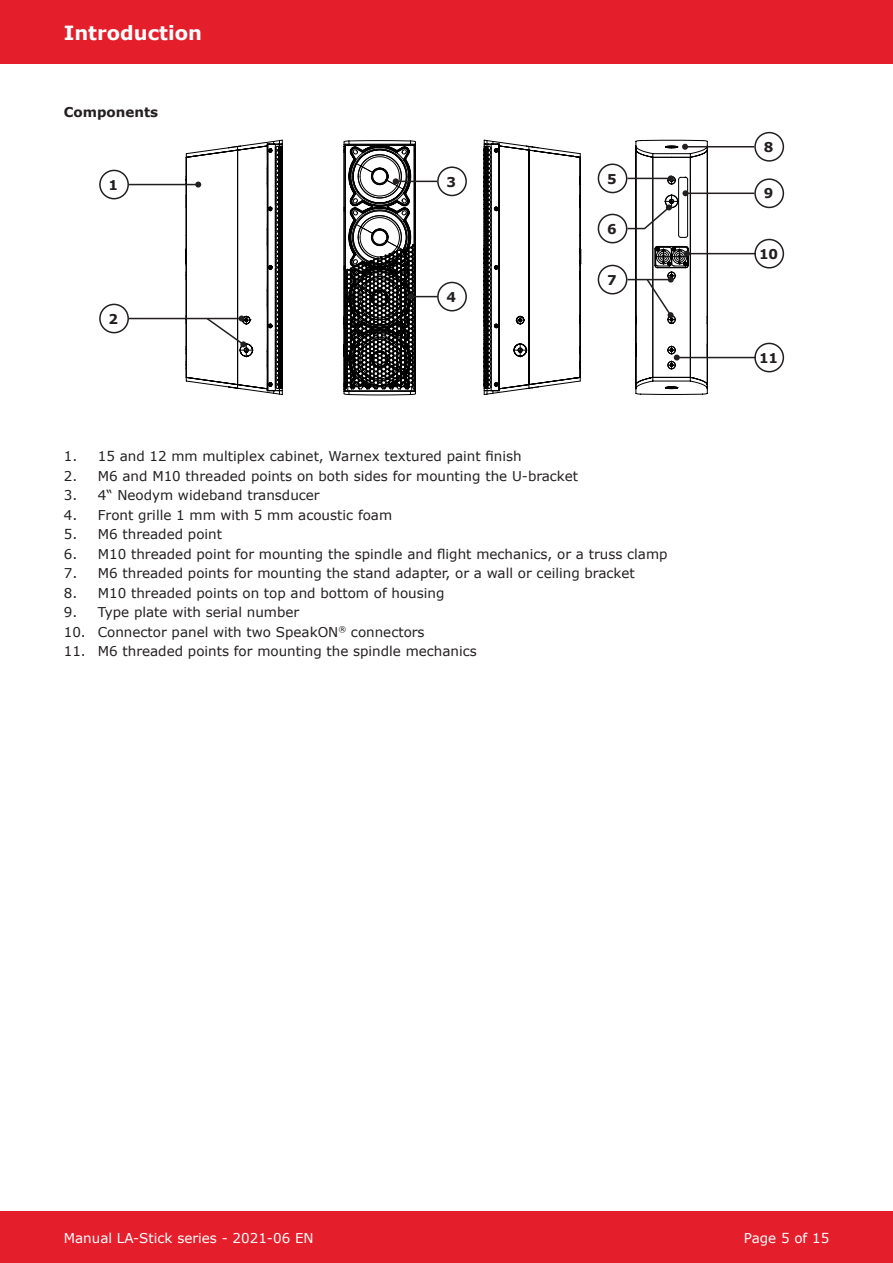
<style>
.page{position:relative;width:893px;height:1263px;background:#fff}
.page>*{position:absolute;margin:0;border:0;box-sizing:border-box;transform-origin:0 0}
.t1{font:700 19.5px "Verdana";color:#fff}
.t2{font:13.5px "Verdana";color:#231f20}
.t3{font:13.5px "Verdana";color:#fff}
.t4{font:700 13.5px "Verdana";color:#231f20}
</style>
<div class="page">
<div style="left:0;top:0;width:893px;height:64px;background:#e41e2b"></div>
<div style="left:0;top:1212px;width:893px;height:51px;background:#e41e2b"></div>
<svg style="left:581px;top:163px;width:45px;height:132px"></svg>
<svg style="left:484px;top:140px;width:59px;height:8px"></svg>
<svg style="left:185px;top:148px;width:396px;height:247px"></svg>
<div style="left:754px;top:132px;width:30px;height:30px;border:2px solid #231f20;border-radius:50%"></div>
<div style="left:754px;top:178px;width:30px;height:30px;border:2px solid #231f20;border-radius:50%"></div>
<div style="left:754px;top:239px;width:30px;height:30px;border:2px solid #231f20;border-radius:50%"></div>
<div style="left:754px;top:343px;width:30px;height:29px;border:2px solid #231f20;border-radius:50%"></div>
<div style="left:437px;top:282px;width:30px;height:29px;border:2px solid #231f20;border-radius:50%"></div>
<div style="left:437px;top:166px;width:30px;height:30px;border:2px solid #231f20;border-radius:50%"></div>
<div style="left:598px;top:164px;width:29px;height:29px;border:2px solid #231f20;border-radius:50%"></div>
<div style="left:598px;top:265px;width:29px;height:29px;border:2px solid #231f20;border-radius:50%"></div>
<div style="left:598px;top:214px;width:29px;height:29px;border:2px solid #231f20;border-radius:50%"></div>
<div style="left:99px;top:304px;width:30px;height:29px;border:2px solid #231f20;border-radius:50%"></div>
<hr style="left:130px;top:318px;width:112px;height:1px;background:#231f20">
<div style="left:99px;top:170px;width:30px;height:29px;border:2px solid #231f20;border-radius:50%"></div>
<hr style="left:130px;top:184px;width:68px;height:1px;background:#231f20">
<hr style="left:685px;top:146px;width:69px;height:1px;background:#231f20">
<hr style="left:685px;top:193px;width:69px;height:1px;background:#231f20">
<hr style="left:687px;top:253px;width:68px;height:1px;background:#231f20">
<hr style="left:677px;top:357px;width:78px;height:1px;background:#231f20">
<svg style="left:344px;top:140px;width:93px;height:255px"></svg>
<svg style="left:186px;top:140px;width:97px;height:255px"></svg>
<svg style="left:626px;top:140px;width:82px;height:255px"></svg>
<h1 class="t1" style="left:64px;top:20px;width:140px">Introduction</h1>
<p class="t4" style="left:64px;top:102px;width:96px">Components</p>
<p class="t4" style="left:109px;top:175px;width:11px">1</p>
<p class="t4" style="left:109px;top:309px;width:11px">2</p>
<p class="t4" style="left:447px;top:172px;width:11px">3</p>
<p class="t4" style="left:607px;top:169px;width:11px">5</p>
<p class="t4" style="left:607px;top:219px;width:11px">6</p>
<p class="t4" style="left:447px;top:287px;width:11px">4</p>
<p class="t4" style="left:607px;top:270px;width:11px">7</p>
<p class="t2" style="left:64px;top:447px;width:459px">1. 15 and 12 mm multiplex cabinet, Warnex textured paint finish</p>
<p class="t2" style="left:64px;top:467px;width:516px">2. M6 and M10 threaded points on both sides for mounting the U-bracket</p>
<p class="t2" style="left:64px;top:486px;width:257px">3. 4“ Neodym wideband transducer</p>
<p class="t2" style="left:64px;top:506px;width:330px">4. Front grille 1 mm with 5 mm acoustic foam</p>
<p class="t2" style="left:64px;top:525px;width:160px">5. M6 threaded point</p>
<p class="t2" style="left:64px;top:545px;width:605px">6. M10 threaded point for mounting the spindle and flight mechanics, or a truss clamp</p>
<p class="t2" style="left:64px;top:564px;width:572px">7. M6 threaded points for mounting the stand adapter, or a wall or ceiling bracket</p>
<p class="t2" style="left:64px;top:584px;width:382px">8. M10 threaded points on top and bottom of housing</p>
<p class="t2" style="left:64px;top:603px;width:237px">9. Type plate with serial number</p>
<p class="t2" style="left:64px;top:623px;width:362px">10. Connector panel with two SpeakON<sup>®</sup> connectors</p>
<p class="t2" style="left:64px;top:642px;width:415px">11. M6 threaded points for mounting the spindle mechanics</p>
<p class="t4" style="left:764px;top:137px;width:11px">8</p>
<p class="t4" style="left:764px;top:184px;width:11px">9</p>
<p class="t4" style="left:759px;top:244px;width:21px">10</p>
<p class="t4" style="left:759px;top:348px;width:21px">11</p>
<p class="t3" style="left:64px;top:1228px;width:251px">Manual LA-Stick series - 2021-06 EN</p>
<p class="t3" style="left:744px;top:1228px;width:87px">Page 5 of 15</p>
</div>
